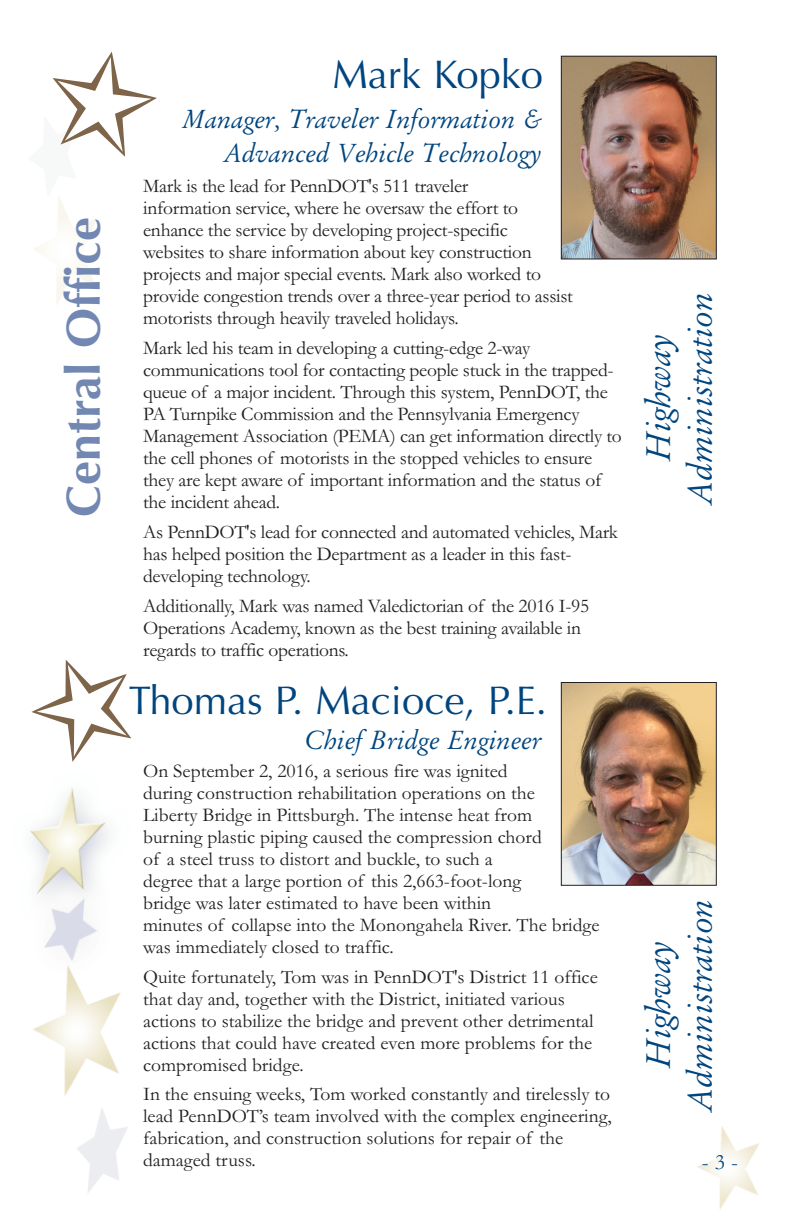
<style>
.page{position:relative;width:792px;height:1224px;background:#fff}
.page>*{position:absolute;margin:0;border:0;box-sizing:border-box;transform-origin:0 0}
.t1{font:700 48px "Optima";color:#7287b1}
.t2{font:40px "Optima";color:#01457f}
.t3{font:italic 34px/41.6px "Garamand Classic";color:#01457f;text-align:center}
.t4{font:italic 26px/34px "Garamand Classic";color:#01457f;text-align:right}
.t5{font:22px "Garamond";color:#01457f}
.t6{font:19.6px/22px "Garamond";letter-spacing:-.015em;color:#231f20}
</style>
<div class="page">
<img style="left:29px;top:55px;width:731px;height:1155px">
<img style="left:563px;top:58px;width:152px;height:199px">
<div style="left:561px;top:56px;width:156px;height:203px;border:1px solid #231f20"></div>
<img style="left:563px;top:684px;width:152px;height:200px">
<div style="left:561px;top:682px;width:156px;height:204px;border:1px solid #231f20"></div>
<svg style="left:41px;top:55px;width:123px;height:105px"></svg>
<svg style="left:29px;top:641px;width:121px;height:128px"></svg>
<h1 class="t1" style="left:56px;top:517px;width:302px;rotate:-90deg">Central Office</h1>
<h2 class="t2" style="left:332px;top:51px;width:212px">Mark Kopko</h2>
<h3 class="t4" style="left:183px;top:102px;width:361px">Manager, Traveler Information &amp;<br>Advanced Vehicle Technology</h3>
<p class="t6" style="left:143px;top:175px;width:431px">Mark is the lead for PennDOT's 511 traveler<br>information service, where he oversaw the effort to enhance the service by developing project-specific websites to share information about key construction projects and major special events. Mark also worked to provide congestion trends over a three-year period to assist motorists through heavily traveled holidays.</p>
<p class="t6" style="left:143px;top:337px;width:480px">Mark led his team in developing a cutting-edge 2-way communications tool for contacting people stuck in the trapped&shy;queue of a major incident. Through this system, PennDOT, the PA Turnpike Commission and the Pennsylvania Emergency Management Association (PEMA) can get information directly to the cell phones of motorists in the stopped vehicles to ensure they are kept aware of important information and the status of the incident ahead.</p>
<p class="t6" style="left:143px;top:520px;width:476px">As PennDOT's lead for connected and automated vehicles, Mark has helped position the Department as a leader in this fast&shy;developing technology.</p>
<p class="t6" style="left:143px;top:594px;width:448px">Additionally, Mark was named Valedictorian of the 2016 I-95<br>Operations Academy, known as the best training available in regards to traffic operations.</p>
<h2 class="t2" style="left:129px;top:678px;width:420px">Thomas P. Macioce, P.E.</h2>
<h3 class="t4" style="left:305px;top:723px;width:239px">Chief Bridge Engineer</h3>
<p class="t6" style="left:143px;top:759px;width:458px">On September 2, 2016, a serious fire was ignited<br>during construction rehabilitation operations on the<br>Liberty Bridge in Pittsburgh. The intense heat from<br>burning plastic piping caused the compression chord<br>of a steel truss to distort and buckle, to such a<br>degree that a large portion of this 2,663-foot-long<br>bridge was later estimated to have been within<br>minutes of collapse into the Monongahela River. The bridge was immediately closed to traffic.</p>
<p class="t6" style="left:143px;top:965px;width:456px">Quite fortunately, Tom was in PennDOT's District 11 office that day and, together with the District, initiated various actions to stabilize the bridge and prevent other detrimental actions that could have created even more problems for the compromised bridge.</p>
<p class="t6" style="left:143px;top:1083px;width:470px">In the ensuing weeks, Tom worked constantly and tirelessly to lead PennDOT’s team involved with the complex engineering, fabrication, and construction solutions for repair of the damaged truss.</p>
<h3 class="t3" style="left:638px;top:503px;width:213px;rotate:-90deg">Highway<br>Administration</h3>
<h3 class="t3" style="left:638px;top:1110px;width:213px;rotate:-90deg">Highway<br>Administration</h3>
<p class="t5" style="left:702px;top:1149px;width:38px">-3-</p>
</div>
